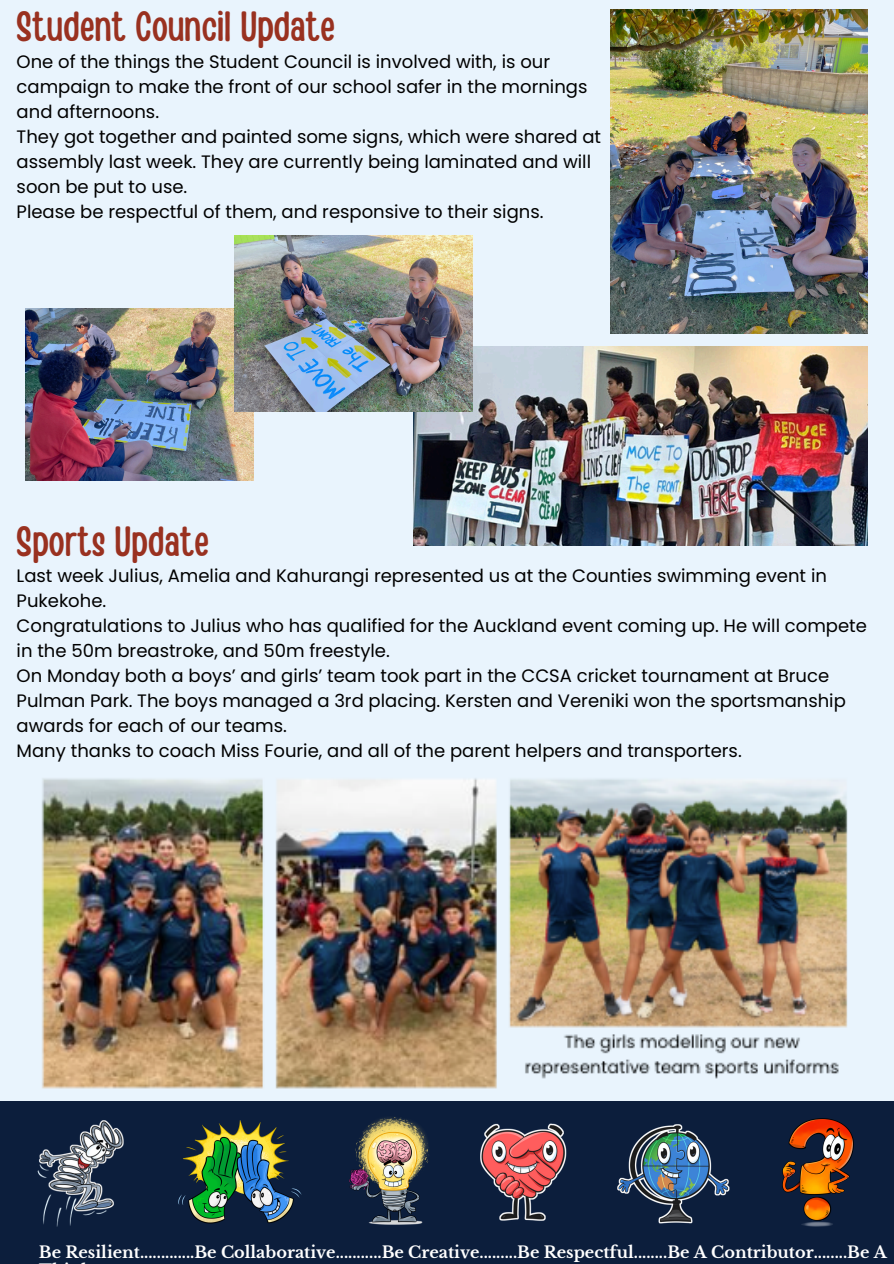
<style>
.page{position:relative;width:894px;height:1264px;background:#fff}
.page>*{position:absolute;margin:0;border:0;box-sizing:border-box;transform-origin:0 0}
.t1{font:42px "Handy Casual Condensed";color:#993120}
.t2{font:18px/25px "Poppins";color:#000}
.t3{font:700 16.05px "Libre Baskerville";color:#fff}
</style>
<div class="page">
<div style="left:0;top:0;width:893px;height:1263px;background:#e9f4fd"></div>
<div style="left:0;top:1101px;width:893px;height:162px;background:#0c1e3c"></div>
<img style="left:38px;top:1120px;width:86px;height:107px">
<img style="left:782px;top:1118px;width:72px;height:109px">
<img style="left:480px;top:1123px;width:86px;height:98px">
<img style="left:349px;top:1117px;width:80px;height:108px">
<img style="left:178px;top:1120px;width:124px;height:104px">
<img style="left:617px;top:1124px;width:113px;height:100px">
<img style="left:26px;top:309px;width:227px;height:171px">
<img style="left:610px;top:9px;width:257px;height:324px">
<img style="left:413px;top:347px;width:454px;height:199px">
<img style="left:235px;top:235px;width:237px;height:176px">
<img style="left:41px;top:778px;width:807px;height:311px">
<p class="t1" style="left:17px;top:-1px;width:320px">Student Council Update</p>
<p class="t2" style="left:17px;top:50px;width:572px">One of the things the Student Council is involved with, is our campaign to make the front of our school safer in the mornings and afternoons.</p>
<p class="t2" style="left:17px;top:125px;width:586px">They got together and painted some signs, which were shared at assembly last week. They are currently being laminated and will soon be put to use.</p>
<h1 class="t2" style="left:17px;top:200px;width:528px">Please be respectful of them, and responsive to their signs.</h1>
<p class="t1" style="left:17px;top:514px;width:194px">Sports Update</p>
<h1 class="t2" style="left:17px;top:562px;width:811px">Last week Julius, Amelia and Kahurangi represented us at the Counties swimming event in<br>Pukekohe.</h1>
<p class="t2" style="left:17px;top:612px;width:851px">Congratulations to Julius who has qualified for the Auckland event coming up. He will compete in the 50m breastroke, and 50m freestyle.</p>
<p class="t2" style="left:17px;top:662px;width:830px">On Monday both a boys’ and girls’ team took part in the CCSA cricket tournament at Bruce<br>Pulman Park. The boys managed a 3rd placing. Kersten and Vereniki won the sportsmanship awards for each of our teams.</p>
<p class="t2" style="left:17px;top:737px;width:726px">Many thanks to coach Miss Fourie, and all of the parent helpers and transporters.</p>
<p class="t3" style="left:39px;top:1242px;width:849px">Be Resilient.............Be Collaborative...........Be Creative.........Be Respectful........Be A Contributor........Be A</p>
</div>
